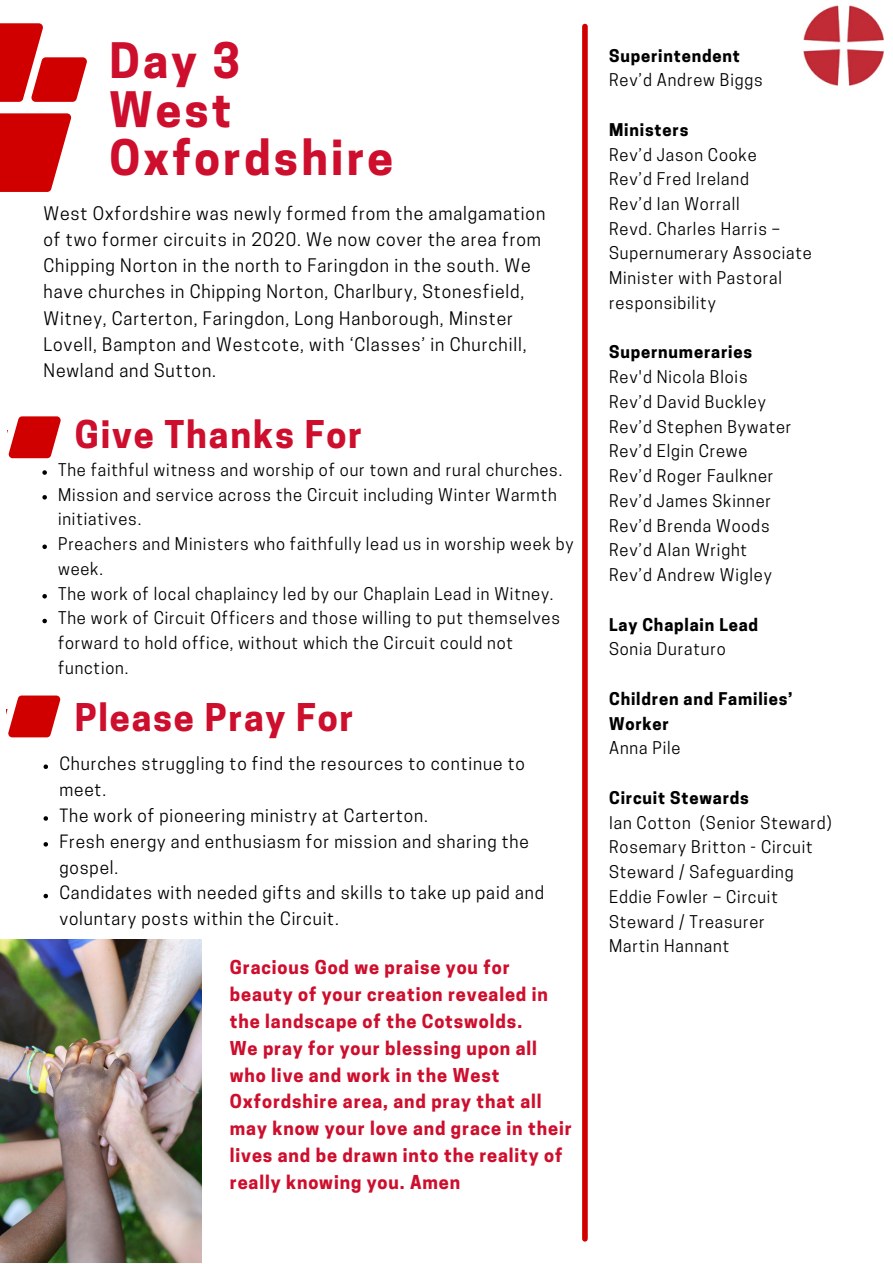
<style>
.page{position:relative;width:893px;height:1264px;background:#fff}
.page>*{position:absolute;margin:0;border:0;box-sizing:border-box;transform-origin:0 0}
.t1{font:700 45.9px/48.4px "Cooper Hewitt";letter-spacing:.07em;color:#ce0e2d}
.t2{font:700 35.85px "Cooper Hewitt";letter-spacing:.05em;color:#ce0e2d}
.t3{font:700 18px/27px "Cooper Hewitt";letter-spacing:.05em;color:#ce0e2d}
.t4{font:17.55px/26.1px "Cooper Hewitt";letter-spacing:.05em;color:#000}
.t5{font:17.25px/25.8px "Cooper Hewitt";letter-spacing:.05em;color:#000}
.t6{font:16.5px/24.8px "Cooper Hewitt";letter-spacing:.05em;color:#000}
.t7{font:700 16.5px/24.8px "Cooper Hewitt";letter-spacing:.05em;color:#000}
</style>
<div class="page">
<img style="left:0;top:939px;width:201px;height:322px">
<img style="left:803px;top:5px;width:80px;height:80px">
<svg style="left:0;top:23px;width:87px;height:169px"></svg>
<div style="left:582px;top:27px;width:5px;height:1211px;background:#d10000"></div>
<svg style="left:7px;top:416px;width:54px;height:43px"></svg>
<div style="left:0;top:414px;width:14px;height:16px;background:#fff"></div>
<svg style="left:7px;top:695px;width:54px;height:43px"></svg>
<div style="left:0;top:693px;width:13px;height:16px;background:#fff"></div>
<svg style="left:42px;top:470px;width:5px;height:5px"></svg>
<svg style="left:42px;top:495px;width:5px;height:4px"></svg>
<svg style="left:42px;top:544px;width:5px;height:5px"></svg>
<svg style="left:42px;top:594px;width:5px;height:4px"></svg>
<svg style="left:42px;top:618px;width:5px;height:5px"></svg>
<svg style="left:44px;top:764px;width:4px;height:5px"></svg>
<svg style="left:44px;top:816px;width:4px;height:4px"></svg>
<svg style="left:44px;top:842px;width:4px;height:4px"></svg>
<svg style="left:44px;top:893px;width:4px;height:5px"></svg>
<p class="t1" style="left:109px;top:42px;width:132px">Day 3</p>
<p class="t1" style="left:109px;top:91px;width:285px">West<br>Oxfordshire</p>
<p class="t4" style="left:44px;top:203px;width:503px">West Oxfordshire was newly formed from the amalgamation of two former circuits in 2020. We now cover the area from Chipping Norton in the north to Faringdon in the south. We have churches in Chipping Norton, Charlbury, Stonesfield, Witney, Carterton, Faringdon, Long Hanborough, Minster Lovell, Bampton and Westcote, with ‘Classes’ in Churchill, Newland and Sutton.</p>
<p class="t2" style="left:75px;top:421px;width:288px">Give Thanks For</p>
<p class="t6" style="left:58px;top:459px;width:505px">The faithful witness and worship of our town and rural churches.</p>
<p class="t6" style="left:58px;top:484px;width:500px">Mission and service across the Circuit including Winter Warmth initiatives.</p>
<p class="t6" style="left:58px;top:533px;width:516px">Preachers and Ministers who faithfully lead us in worship week by week.</p>
<p class="t6" style="left:58px;top:583px;width:497px">The work of local chaplaincy led by our Chaplain Lead in Witney.</p>
<p class="t6" style="left:58px;top:608px;width:503px">The work of Circuit Officers and those willing to put themselves forward to hold office, without which the Circuit could not function.</p>
<p class="t2" style="left:75px;top:703px;width:280px">Please Pray For</p>
<p class="t5" style="left:59px;top:753px;width:467px">Churches struggling to find the resources to continue to meet.</p>
<p class="t5" style="left:59px;top:804px;width:370px">The work of pioneering ministry at Carterton.</p>
<p class="t5" style="left:59px;top:830px;width:471px">Fresh energy and enthusiasm for mission and sharing the gospel.</p>
<p class="t5" style="left:59px;top:882px;width:486px">Candidates with needed gifts and skills to take up paid and voluntary posts within the Circuit.</p>
<p class="t3" style="left:230px;top:955px;width:319px">Gracious God we praise you for beauty of your creation revealed in the landscape of the Cotswolds.</p>
<p class="t3" style="left:230px;top:1036px;width:343px">We pray for your blessing upon all who live and work in the West<br>Oxfordshire area, and pray that all may know your love and grace in their lives and be drawn into the reality of really knowing you. Amen</p>
<p class="t7" style="left:609px;top:45px;width:132px">Superintendent</p>
<p class="t6" style="left:609px;top:70px;width:155px">Rev’d Andrew Biggs</p>
<p class="t7" style="left:609px;top:119px;width:81px">Ministers</p>
<p class="t6" style="left:609px;top:144px;width:149px">Rev’d Jason Cooke</p>
<p class="t6" style="left:609px;top:169px;width:141px">Rev’d Fred Ireland</p>
<p class="t6" style="left:609px;top:193px;width:132px">Rev’d Ian Worrall</p>
<p class="t6" style="left:609px;top:218px;width:204px">Revd. Charles Harris –<br>Supernumerary Associate<br>Minister with Pastoral responsibility</p>
<p class="t7" style="left:609px;top:342px;width:144px">Supernumeraries</p>
<p class="t6" style="left:609px;top:367px;width:140px">Rev'd Nicola Blois</p>
<p class="t6" style="left:609px;top:391px;width:158px">Rev’d David Buckley</p>
<p class="t6" style="left:609px;top:416px;width:184px">Rev’d Stephen Bywater</p>
<p class="t6" style="left:609px;top:441px;width:140px">Rev’d Elgin Crewe</p>
<p class="t6" style="left:609px;top:465px;width:166px">Rev’d Roger Faulkner</p>
<p class="t6" style="left:609px;top:490px;width:163px">Rev’d James Skinner</p>
<p class="t6" style="left:609px;top:515px;width:162px">Rev’d Brenda Woods</p>
<p class="t6" style="left:609px;top:540px;width:139px">Rev’d Alan Wright</p>
<p class="t6" style="left:609px;top:564px;width:164px">Rev’d Andrew Wigley</p>
<p class="t7" style="left:609px;top:614px;width:150px">Lay Chaplain Lead</p>
<p class="t6" style="left:609px;top:639px;width:118px">Sonia Duraturo</p>
<p class="t7" style="left:609px;top:688px;width:185px">Children and Families’<br>Worker</p>
<p class="t6" style="left:609px;top:737px;width:73px">Anna Pile</p>
<p class="t7" style="left:609px;top:787px;width:141px">Circuit Stewards</p>
<p class="t6" style="left:609px;top:812px;width:224px">Ian Cotton (Senior Steward)</p>
<p class="t6" style="left:609px;top:836px;width:205px">Rosemary Britton - Circuit<br>Steward / Safeguarding</p>
<p class="t6" style="left:609px;top:886px;width:170px">Eddie Fowler – Circuit<br>Steward / Treasurer</p>
<p class="t6" style="left:609px;top:935px;width:122px">Martin Hannant</p>
</div>
